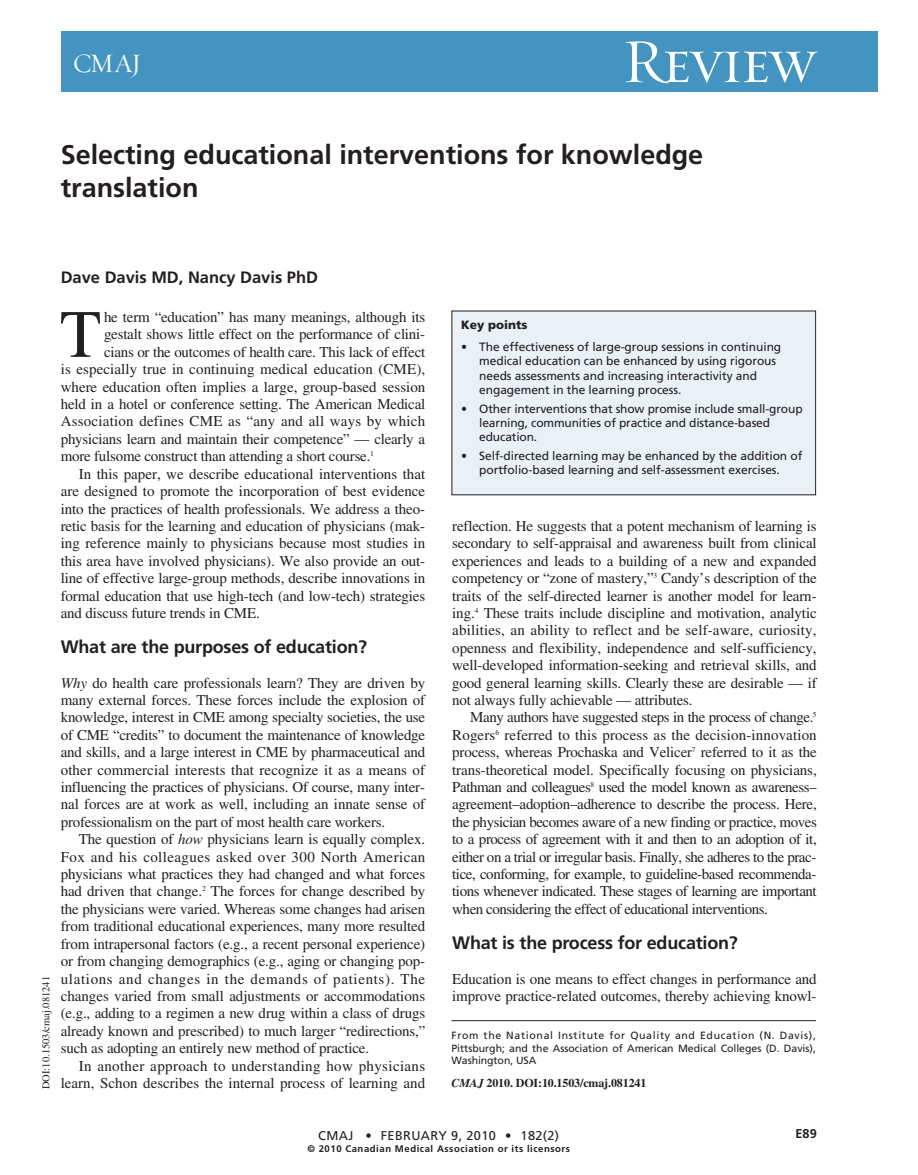
<style>
.page{position:relative;width:918px;height:1175px;background:#fff}
.page>*{position:absolute;margin:0;border:0;box-sizing:border-box;transform-origin:0 0}
.t1{font:67.5px "Times";color:#231f20}
.t2{font:63px "Requiem Display HTF Small Caps";letter-spacing:-.035em;color:#fff}
.t3{font:700 27px/33px "Frutiger";color:#231f20}
.t4{font:27px "Requiem Display HTF Roman";color:#fff}
.t5{font:700 18px "Frutiger";letter-spacing:-.01em;color:#231f20}
.t6{font:700 16.5px "Frutiger";color:#231f20}
.t7{font:15px/17.4px "Times";letter-spacing:-.01em;color:#231f20;text-align:justify}
.t8{font:15px "Times";letter-spacing:.015em;color:#231f20}
.t9{font:12.75px "Frutiger";letter-spacing:.025em;color:#231f20}
.t10{font:700 12.75px "Frutiger";color:#231f20}
.t11{font:12px/14.2px "Frutiger";letter-spacing:-.005em;color:#231f20}
.t12{font:700 12px "Times";letter-spacing:-.01em;color:#231f20}
.t13{font:900 12px "Frutiger";color:#231f20}
.t14{font:10.5px/12.8px "Frutiger";color:#231f20;text-align:justify}
.t15{font:10.5px "Times";color:#231f20}
.t16{font:700 9.6px "Frutiger";letter-spacing:.055em;color:#231f20}
.s1{font-style:italic}
</style>
<div class="page">
<div style="left:61px;top:32px;width:817px;height:60px;background:#4494c2"></div>
<hr style="left:452px;top:1020px;width:364px;height:1px;background:#231f20">
<div style="left:452px;top:311px;width:364px;height:184px;background:#e9f0f6"></div>
<h3 class="t4" style="left:73px;top:53px;width:70px">CMAJ</h3>
<h2 class="t2" style="left:622px;top:23px;width:196px">Review</h2>
<h3 class="t3" style="left:61px;top:140px;width:644px">Selecting educational interventions for knowledge translation</h3>
<p class="t6" style="left:61px;top:270px;width:259px">Dave Davis MD, Nancy Davis PhD</p>
<p class="t15" style="left:42px;top:1089px;width:115px;rotate:-90deg">DOI:10.1503/cmaj.081241</p>
<h1 class="t1" style="left:60px;top:310px;width:43px">T</h1>
<p class="t7" style="left:104px;top:310px;width:323px">he term “education” has many meanings, although its</p>
<p class="t7" style="left:104px;top:327px;width:323px">gestalt shows little effect on the performance of clini-</p>
<p class="t7" style="left:104px;top:344px;width:323px">cians or the outcomes of health care. This lack of effect</p>
<p class="t7" style="left:61px;top:362px;width:366px">is especially true in continuing medical education (CME),</p>
<p class="t7" style="left:61px;top:379px;width:366px">where education often implies a large, group-based session</p>
<p class="t7" style="left:61px;top:397px;width:366px">held in a hotel or conference setting. The American Medical</p>
<p class="t8" style="left:61px;top:416px;width:366px">Association defines CME as “any and all ways by which</p>
<p class="t7" style="left:61px;top:431px;width:366px">physicians learn and maintain their competence” — clearly a</p>
<p class="t7" style="left:61px;top:449px;width:315px">more fulsome construct than attending a short course.<sup>1</sup></p>
<p class="t7" style="left:79px;top:466px;width:348px">In this paper, we describe educational interventions that</p>
<p class="t7" style="left:61px;top:484px;width:366px">are designed to promote the incorporation of best evidence</p>
<p class="t7" style="left:61px;top:501px;width:366px">into the practices of health professionals. We address a theo-</p>
<p class="t7" style="left:61px;top:518px;width:366px">retic basis for the learning and education of physicians (mak-</p>
<p class="t7" style="left:61px;top:536px;width:366px">ing reference mainly to physicians because most studies in</p>
<p class="t7" style="left:61px;top:553px;width:366px">this area have involved physicians). We also provide an out-</p>
<p class="t7" style="left:61px;top:571px;width:366px">line of effective large-group methods, describe innovations in</p>
<p class="t7" style="left:61px;top:588px;width:366px">formal education that use high-tech (and low-tech) strategies</p>
<p class="t7" style="left:61px;top:605px;width:201px">and discuss future trends in CME.</p>
<p class="t5" style="left:61px;top:639px;width:308px">What are the purposes of education?</p>
<p class="t7" style="left:61px;top:675px;width:366px"><span class="s1">Why</span> do health care professionals learn? They are driven by many external forces. These forces include the explosion of knowledge, interest in CME among specialty societies, the use of CME “credits” to document the maintenance of knowledge and skills, and a large interest in CME by pharmaceutical and other commercial interests that recognize it as a means of influencing the practices of physicians. Of course, many inter&shy;nal forces are at work as well, including an innate sense of professionalism on the part of most health care workers.</p>
<p class="t7" style="left:61px;top:832px;width:366px;text-indent:18px">The question of <span class="s1">how</span> physicians learn is equally complex.<br>Fox and his colleagues asked over 300 North American physicians what practices they had changed and what forces had driven that change.<sup>2</sup> The forces for change described by the physicians were varied. Whereas some changes had arisen from traditional educational experiences, many more resulted from intrapersonal factors (e.g., a recent personal experience) or from changing demographics (e.g., aging or changing pop&shy;ulations and changes in the demands of patients). The changes varied from small adjustments or accommodations (e.g., adding to a regimen a new drug within a class of drugs already known and prescribed) to much larger “redirections,” such as adopting an entirely new method of practice.</p>
<p class="t7" style="left:61px;top:1058px;width:366px;text-align:right">In another approach to understanding how physicians learn, Schon describes the internal process of learning and</p>
<p class="t13" style="left:461px;top:320px;width:68px">Key points</p>
<p class="t11" style="left:479px;top:341px;width:304px;text-indent:-18px">• The effectiveness of large-group sessions in continuing medical education can be enhanced by using rigorous needs assessments and increasing interactivity and engagement in the learning process.</p>
<p class="t11" style="left:479px;top:402px;width:325px;text-indent:-18px">• Other interventions that show promise include small-group learning, communities of practice and distance-based education.</p>
<p class="t11" style="left:461px;top:449px;width:343px;text-align:center">• Self-directed learning may be enhanced by the addition of portfolio-based learning and self-assessment exercises.</p>
<p class="t7" style="left:452px;top:518px;width:366px">reflection. He suggests that a potent mechanism of learning is secondary to self-appraisal and awareness built from clinical experiences and leads to a building of a new and expanded competency or “zone of mastery,”<sup>3</sup> Candy’s description of the traits of the self-directed learner is another model for learn&shy;ing.<sup>4</sup> These traits include discipline and motivation, analytic abilities, an ability to reflect and be self-aware, curiosity, openness and flexibility, independence and self-sufficiency, well-developed information-seeking and retrieval skills, and good general learning skills. Clearly these are desirable — if not always fully achievable — attributes.</p>
<p class="t7" style="left:452px;top:710px;width:366px;text-indent:18px">Many authors have suggested steps in the process of change.<sup>5<br></sup>Rogers<sup>6</sup> referred to this process as the decision-innovation process, whereas Prochaska and Velicer<sup>7</sup> referred to it as the trans-theoretical model. Specifically focusing on physicians, Pathman and colleagues<sup>8</sup> used the model known as awareness– agreement–adoption–adherence to describe the process. Here, the physician becomes aware of a new finding or practice, moves to a process of agreement with it and then to an adoption of it, either on a trial or irregular basis. Finally, she adheres to the prac&shy;tice, conforming, for example, to guideline-based recommenda&shy;tions whenever indicated. These stages of learning are important when considering the effect of educational interventions.</p>
<p class="t5" style="left:452px;top:935px;width:287px">What is the process for education?</p>
<p class="t7" style="left:452px;top:971px;width:366px">Education is one means to effect changes in performance and improve practice-related outcomes, thereby achieving knowl-</p>
<p class="t14" style="left:452px;top:1029px;width:366px">From the National Institute for Quality and Education (N. Davis), Pittsburgh; and the Association of American Medical Colleges (D. Davis), Washington, USA</p>
<p class="t12" style="left:452px;top:1078px;width:196px"><span class="s1">CMAJ</span> 2010. DOI:10.1503/cmaj.081241</p>
<p class="t9" style="left:318px;top:1130px;width:242px">CMAJ • FEBRUARY 9, 2010 • 182(2)</p>
<p class="t16" style="left:307px;top:1145px;width:264px">© 2010 Canadian Medical Association or its licensors</p>
<p class="t10" style="left:796px;top:1128px;width:23px">E89</p>
</div>
